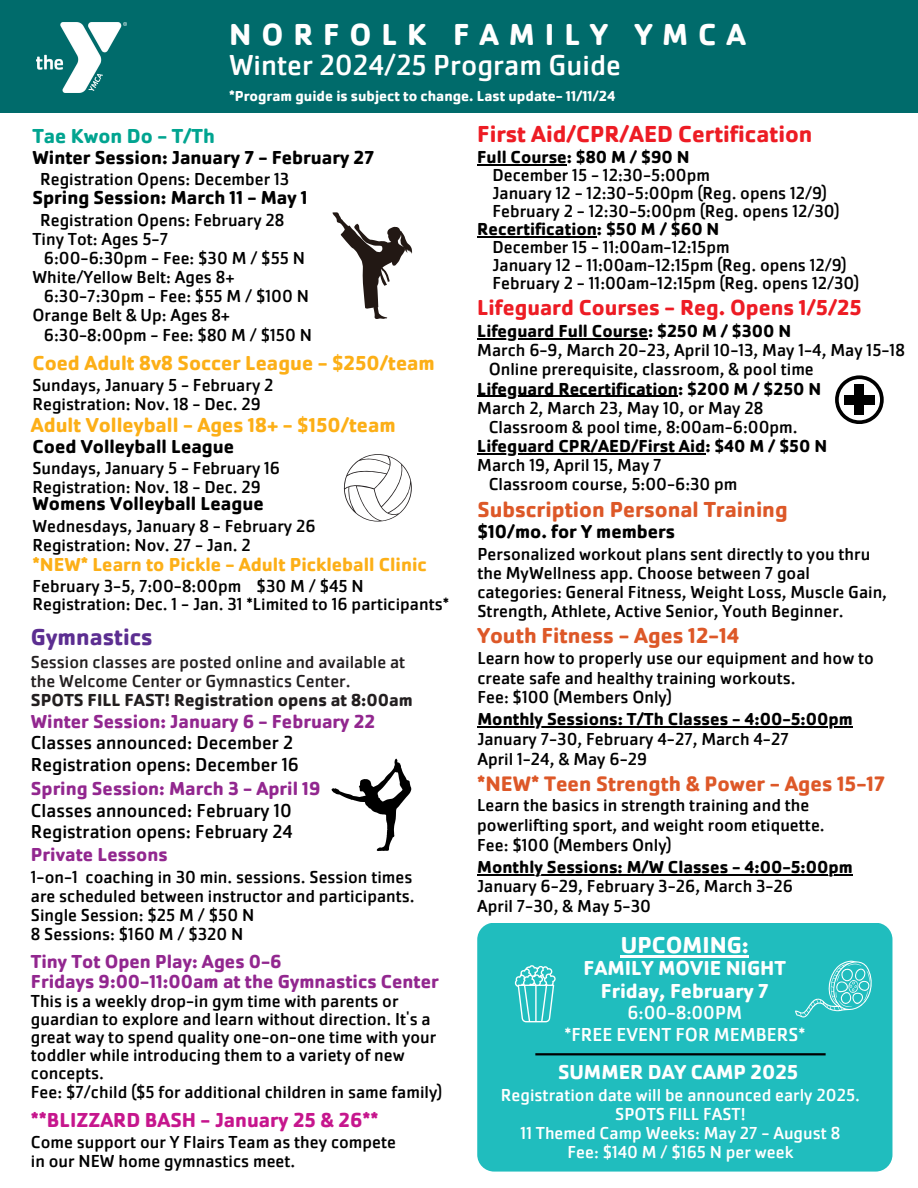
<style>
.page{position:relative;width:918px;height:1188px;background:#fff}
.page>*{position:absolute;margin:0;border:0;box-sizing:border-box;transform-origin:0 0}
.t1{font:700 31.5px "Cachet Pro";letter-spacing:.315em;color:#fff}
.t2{font:30px "Cachet Pro";color:#fff}
.t3{font:700 24px "Cachet Pro";color:#ed1c24}
.t4{font:700 24px "Cachet Pro";color:#5c2e91}
.t5{font:700 24px "Cachet Pro";color:#fff}
.t6{font:700 22.5px "Cachet Pro";color:#dd5828}
.t7{font:700 22.5px "Cachet Pro";color:#ed1c24}
.t8{font:700 21.75px "Cachet Pro";color:#dd5828}
.t9{font:700 21px "Cachet Pro";color:#fcaf17}
.t10{font:700 21px/22.5px "Cachet Pro";color:#fff;text-align:center}
.t11{font:700 21px "Cachet Pro";color:#c6168d}
.t12{font:700 21px "Cachet Pro";color:#01a490}
.t13{font:19.5px/21.3px "Cachet Pro";color:#000}
.t14{font:700 19.5px "Cachet Pro";color:#000}
.t15{font:700 19.5px/20.2px "Cachet Pro";color:#92278f}
.t16{font:700 19.5px "Cachet Pro";color:#fcaf17}
.t17{font:19.5px/21.3px "Cachet Pro";color:#fff;text-align:center}
.t18{font:18px/19.2px "Cachet Pro";color:#000}
.t19{font:700 18px "Cachet Pro";color:#000}
.t20{font:18px/19.2px "Cachet Pro";color:#231f20}
.t21{font:18px/19.2px "Cachet Pro";color:#fff;text-align:center}
.t22{font:700 15px "Cachet Pro";color:#fff}
.s1{font-weight:700}
.s2{font-weight:700;color:#92278f}
</style>
<div class="page">
<div style="left:0;top:0;width:918px;height:113px;background:#006b6b"></div>
<hr style="left:477px;top:164px;width:90px;height:2px;background:#000">
<hr style="left:477px;top:236px;width:120px;height:2px;background:#000">
<svg style="left:835px;top:375px;width:48px;height:49px"></svg>
<div style="left:854px;top:385px;width:10px;height:30px;background:#000"></div>
<div style="left:844px;top:395px;width:31px;height:10px;background:#000"></div>
<div style="left:477px;top:923px;width:415px;height:249px;background:#20bdbe;border-radius:17px"></div>
<svg style="left:333px;top:212px;width:79px;height:107px"></svg>
<img style="left:36px;top:23px;width:90px;height:69px">
<svg style="left:344px;top:454px;width:68px;height:68px"></svg>
<svg style="left:332px;top:759px;width:79px;height:92px"></svg>
<hr style="left:535px;top:1053px;width:291px;height:2px;background:#000">
<hr style="left:621px;top:955px;width:128px;height:2px;background:#fff">
<svg style="left:515px;top:965px;width:41px;height:57px"></svg>
<svg style="left:795px;top:961px;width:77px;height:57px"></svg>
<hr style="left:477px;top:726px;width:70px;height:2px;background:#000">
<hr style="left:547px;top:726px;width:306px;height:2px;background:#000">
<hr style="left:477px;top:338px;width:81px;height:1px;background:#000">
<hr style="left:558px;top:338px;width:90px;height:1px;background:#000">
<hr style="left:477px;top:396px;width:81px;height:1px;background:#000">
<hr style="left:558px;top:396px;width:120px;height:1px;background:#000">
<hr style="left:477px;top:453px;width:228px;height:1px;background:#000">
<hr style="left:477px;top:874px;width:70px;height:1px;background:#000">
<hr style="left:547px;top:874px;width:306px;height:1px;background:#000">
<h5 class="t1" style="left:229px;top:15px;width:519px">NORFOLK FAMILY YMCA</h5>
<h6 class="t2" style="left:229px;top:46px;width:393px">Winter 2024/25 Program Guide</h6>
<h6 class="t22" style="left:229px;top:86px;width:388px">*Program guide is subject to change. Last update- 11/11/24</h6>
<p class="t12" style="left:32px;top:122px;width:184px">Tae Kwon Do - T/Th</p>
<p class="t14" style="left:32px;top:145px;width:343px">Winter Session: January 7 - February 27</p>
<p class="t18" style="left:40px;top:170px;width:251px">Registration Opens: December 13</p>
<p class="t14" style="left:32px;top:186px;width:277px">Spring Session: March 11 - May 1</p>
<p class="t18" style="left:40px;top:210px;width:246px">Registration Opens: February 28</p>
<p class="t18" style="left:32px;top:229px;width:137px">Tiny Tot: Ages 5-7</p>
<p class="t18" style="left:44px;top:248px;width:263px">6:00-6:30pm - Fee: $30 M / $55 N</p>
<p class="t18" style="left:32px;top:268px;width:204px">White/Yellow Belt: Ages 8+</p>
<p class="t18" style="left:44px;top:287px;width:267px">6:30-7:30pm - Fee: $55 M / $100 N</p>
<p class="t18" style="left:32px;top:306px;width:199px">Orange Belt &amp; Up: Ages 8+</p>
<p class="t18" style="left:44px;top:325px;width:270px">6:30-8:00pm - Fee: $80 M / $150 N</p>
<h5 class="t9" style="left:32px;top:349px;width:404px">Coed Adult 8v8 Soccer League - $250/team</h5>
<h5 class="t18" style="left:32px;top:375px;width:243px">Sundays, January 5 - February 2<br>Registration: Nov. 18 - Dec. 29</h5>
<p class="t9" style="left:31px;top:412px;width:366px">Adult Volleyball - Ages 18+ - $150/team</p>
<p class="t14" style="left:32px;top:434px;width:203px">Coed Volleyball League</p>
<p class="t18" style="left:32px;top:459px;width:249px">Sundays, January 5 - February 16<br>Registration: Nov. 18 - Dec. 29</p>
<h6 class="t14" style="left:32px;top:491px;width:233px">Womens Volleyball League</h6>
<h6 class="t18" style="left:32px;top:516px;width:285px">Wednesdays, January 8 - February 26<br>Registration: Nov. 27 - Jan. 2</h6>
<p class="t16" style="left:32px;top:552px;width:396px">*NEW* Learn to Pickle - Adult Pickleball Clinic</p>
<p class="t18" style="left:32px;top:576px;width:418px;line-height:18px">February 3-5, 7:00-8:00pm $30 M / $45 N<br>Registration: Dec. 1 - Jan. 31 *Limited to 16 participants*</p>
<h6 class="t4" style="left:31px;top:622px;width:123px">Gymnastics</h6>
<p class="t20" style="left:31px;top:652px;width:383px">Session classes are posted online and available at the Welcome Center or Gymnastics Center.<br><span class="s1">SPOTS FILL FAST! Registration opens at 8:00am</span></p>
<h6 class="t13" style="left:31px;top:711px;width:346px"><span class="s2">Winter Session: January 6 - February 22<br></span>Classes announced: December 2<br>Registration opens: December 16</h6>
<h6 class="t13" style="left:31px;top:778px;width:291px"><span class="s2">Spring Session: March 3 - April 19<br></span>Classes announced: February 10<br>Registration opens: February 24</h6>
<h6 class="t15" style="left:31px;top:845px;width:138px">Private Lessons</h6>
<h6 class="t18" style="left:31px;top:867px;width:385px">1-on-1 coaching in 30 min. sessions. Session times are scheduled between instructor and participants.<br>Single Session: $25 M / $50 N<br>8 Sessions: $160 M / $320 N</h6>
<h6 class="t15" style="left:31px;top:951px;width:410px">Tiny Tot Open Play: Ages 0-6<br>Fridays 9:00-11:00am at the Gymnastics Center</h6>
<h6 class="t18" style="left:31px;top:992px;width:413px;line-height:18.3px">This is a weekly drop-in gym time with parents or guardian to explore and learn without direction. It's a great way to spend quality one-on-one time with your toddler while introducing them to a variety of new concepts.<br>Fee: $7/child ($5 for additional children in same family)</h6>
<p class="t11" style="left:31px;top:1106px;width:349px">**BLIZZARD BASH - January 25 &amp; 26**</p>
<p class="t18" style="left:31px;top:1132px;width:367px">Come support our Y Flairs Team as they compete in our NEW home gymnastics meet.</p>
<p class="t3" style="left:477px;top:119px;width:337px">First Aid/CPR/AED Certification</p>
<p class="t19" style="left:477px;top:146px;width:214px">Full Course: $80 M / $90 N</p>
<p class="t18" style="left:493px;top:166px;width:219px">December 15 - 12:30-5:00pm</p>
<p class="t18" style="left:493px;top:184px;width:336px">January 12 - 12:30-5:00pm (Reg. opens 12/9)</p>
<p class="t18" style="left:493px;top:202px;width:349px">February 2 - 12:30-5:00pm (Reg. opens 12/30)</p>
<p class="t19" style="left:477px;top:218px;width:244px">Recertification: $50 M / $60 N</p>
<p class="t18" style="left:493px;top:238px;width:239px">December 15 - 11:00am-12:15pm</p>
<h1 class="t18" style="left:493px;top:256px;width:368px;line-height:18px">January 12 - 11:00am-12:15pm (Reg. opens 12/9)<br>February 2 - 11:00am-12:15pm (Reg. opens 12/30)</h1>
<h6 class="t7" style="left:477px;top:293px;width:386px">Lifeguard Courses - Reg. Opens 1/5/25</h6>
<h6 class="t19" style="left:477px;top:320px;width:315px">Lifeguard Full Course: $250 M / $300 N</h6>
<h6 class="t18" style="left:477px;top:341px;width:429px">March 6-9, March 20-23, April 10-13, May 1-4, May 15-18</h6>
<h6 class="t18" style="left:489px;top:360px;width:327px">Online prerequisite, classroom, &amp; pool time</h6>
<h3 class="t19" style="left:477px;top:377px;width:345px">Lifeguard Recertification: $200 M / $250 N</h3>
<h3 class="t18" style="left:477px;top:398px;width:288px">March 2, March 23, May 10, or May 28</h3>
<h3 class="t18" style="left:489px;top:417px;width:311px">Classroom &amp; pool time, 8:00am-6:00pm.</h3>
<h6 class="t19" style="left:477px;top:435px;width:351px">Lifeguard CPR/AED/First Aid: $40 M / $50 N</h6>
<h6 class="t18" style="left:477px;top:455px;width:186px">March 19, April 15, May 7</h6>
<h6 class="t18" style="left:489px;top:475px;width:250px">Classroom course, 5:00-6:30 pm</h6>
<h5 class="t6" style="left:477px;top:495px;width:312px">Subscription Personal Training</h5>
<h5 class="t14" style="left:477px;top:519px;width:199px">$10/mo. for Y members</h5>
<h5 class="t18" style="left:477px;top:544px;width:411px">Personalized workout plans sent directly to you thru the MyWellness app. Choose between 7 goal categories: General Fitness, Weight Loss, Muscle Gain, Strength, Athlete, Active Senior, Youth Beginner.</h5>
<h5 class="t6" style="left:477px;top:622px;width:263px">Youth Fitness - Ages 12-14</h5>
<h5 class="t18" style="left:477px;top:648px;width:398px;line-height:19.8px">Learn how to properly use our equipment and how to create safe and healthy training workouts.<br>Fee: $100 (Members Only)</h5>
<h6 class="t19" style="left:477px;top:708px;width:377px">Monthly Sessions: T/Th Classes - 4:00-5:00pm</h6>
<p class="t18" style="left:477px;top:729px;width:313px;line-height:19.8px">January 7-30, February 4-27, March 4-27<br>April 1-24, &amp; May 6-29</p>
<h6 class="t8" style="left:477px;top:770px;width:409px">*NEW* Teen Strength &amp; Power - Ages 15-17</h6>
<h6 class="t18" style="left:477px;top:795px;width:349px;line-height:19.8px">Learn the basics in strength training and the powerlifting sport, and weight room etiquette.<br>Fee: $100 (Members Only)</h6>
<h6 class="t19" style="left:477px;top:855px;width:377px">Monthly Sessions: M/W Classes - 4:00-5:00pm</h6>
<h6 class="t18" style="left:477px;top:876px;width:317px;line-height:19.8px">January 6-29, February 3-26, March 3-26<br>April 7-30, &amp; May 5-30</h6>
<h3 class="t5" style="left:621px;top:930px;width:130px">UPCOMING:</h3>
<p class="t10" style="left:584px;top:957px;width:204px">FAMILY MOVIE NIGHT<br>Friday, February 7</p>
<p class="t17" style="left:564px;top:1002px;width:242px">6:00-8:00PM<br>*FREE EVENT FOR MEMBERS*</p>
<p class="t10" style="left:558px;top:1061px;width:242px">SUMMER DAY CAMP 2025</p>
<p class="t21" style="left:501px;top:1085px;width:361px">Registration date will be announced early 2025.<br>SPOTS FILL FAST!<br>11 Themed Camp Weeks: May 27 - August 8<br>Fee: $140 M / $165 N per week</p>
</div>
